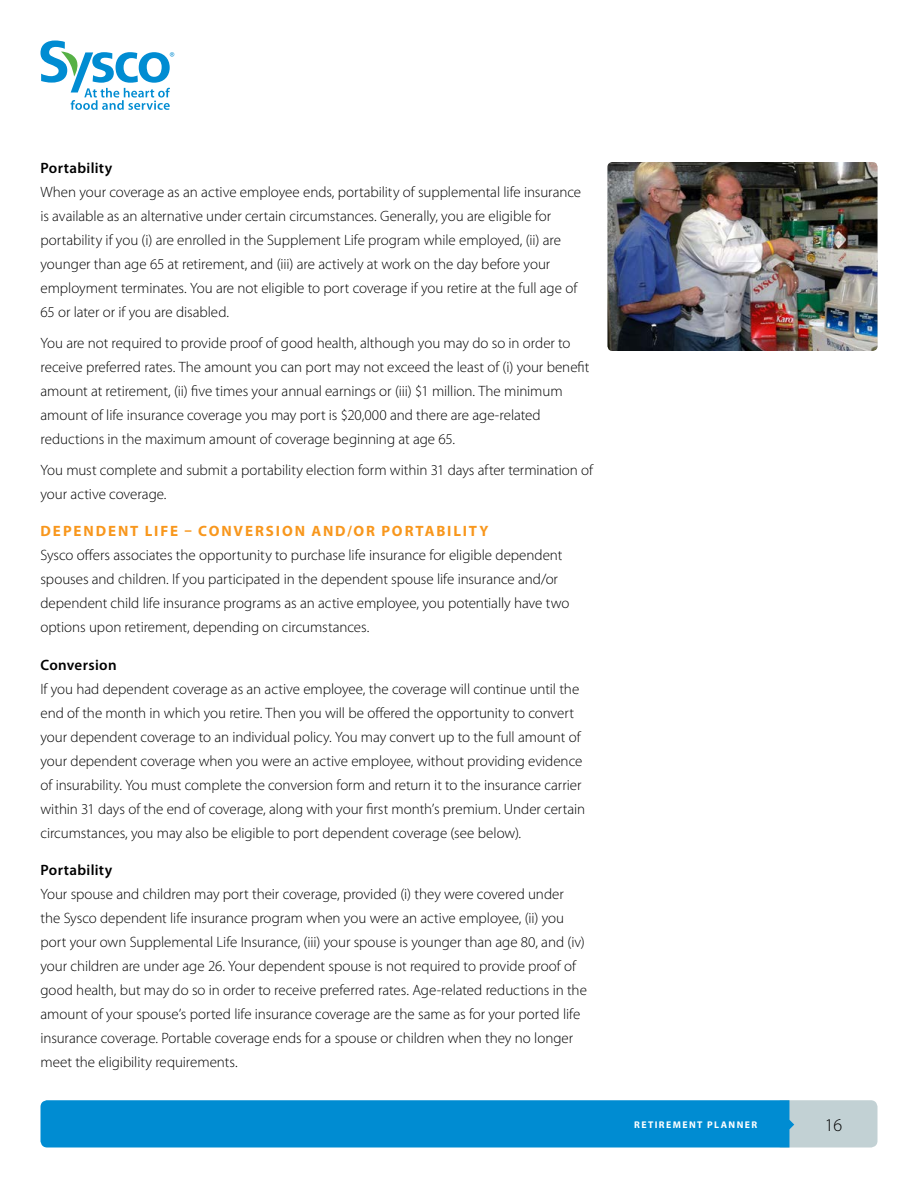
<style>
.page{position:relative;width:918px;height:1188px;background:#fff}
.page>*{position:absolute;margin:0;border:0;box-sizing:border-box;transform-origin:0 0}
.t1{font:300 18px "Myriad Pro";color:#000}
.t2{font:300 15px/24px "Myriad Pro";letter-spacing:-.005em;color:#000}
.t3{font:700 15px "Myriad Pro";letter-spacing:.125em;color:#f8971d}
.t4{font:600 15px "Myriad Pro";letter-spacing:.02em;color:#000}
.t5{font:700 9.75px "Myriad Pro";letter-spacing:.145em;color:#fff}
</style>
<div class="page">
<svg style="left:40px;top:1100px;width:838px;height:48px;background:#1895d2"></svg>
<img style="left:608px;top:162px;width:270px;height:189px">
<svg style="left:40px;top:40px;width:134px;height:70px"></svg>
<p class="t4" style="left:40px;top:159px;width:73px">Portability</p>
<p class="t2" style="left:40px;top:180px;width:542px">When your coverage as an active employee ends, portability of supplemental life insurance is available as an alternative under certain circumstances. Generally, you are eligible for portability if you (i) are enrolled in the Supplement Life program while employed, (ii) are younger than age 65 at retirement, and (iii) are actively at work on the day before your employment terminates. You are not eligible to port coverage if you retire at the full age of 65 or later or if you are disabled.</p>
<p class="t2" style="left:40px;top:331px;width:550px">You are not required to provide proof of good health, although you may do so in order to receive preferred rates. The amount you can port may not exceed the least of (i) your benefit amount at retirement, (ii) five times your annual earnings or (iii) $1 million. The minimum amount of life insurance coverage you may port is $20,000 and there are age-related reductions in the maximum amount of coverage beginning at age 65.</p>
<p class="t2" style="left:40px;top:458px;width:554px">You must complete and submit a portability election form within 31 days after termination of your active coverage.</p>
<p class="t3" style="left:41px;top:521px;width:449px">DEPENDENT LIFE – CONVERSION AND/OR PORTABILITY</p>
<p class="t2" style="left:40px;top:543px;width:531px">Sysco offers associates the opportunity to purchase life insurance for eligible dependent spouses and children. If you participated in the dependent spouse life insurance and/or dependent child life insurance programs as an active employee, you potentially have two options upon retirement, depending on circumstances.</p>
<p class="t4" style="left:40px;top:655px;width:78px">Conversion</p>
<p class="t2" style="left:40px;top:677px;width:546px">If you had dependent coverage as an active employee, the coverage will continue until the end of the month in which you retire. Then you will be offered the opportunity to convert your dependent coverage to an individual policy. You may convert up to the full amount of your dependent coverage when you were an active employee, without providing evidence of insurability. You must complete the conversion form and return it to the insurance carrier within 31 days of the end of coverage, along with your first month’s premium. Under certain circumstances, you may also be eligible to port dependent coverage (see below).</p>
<p class="t4" style="left:40px;top:861px;width:73px">Portability</p>
<p class="t2" style="left:40px;top:882px;width:548px">Your spouse and children may port their coverage, provided (i) they were covered under the Sysco dependent life insurance program when you were an active employee, (ii) you port your own Supplemental Life Insurance, (iii) your spouse is younger than age 80, and (iv) your children are under age 26. Your dependent spouse is not required to provide proof of good health, but may do so in order to receive preferred rates. Age-related reductions in the amount of your spouse’s ported life insurance coverage are the same as for your ported life insurance coverage. Portable coverage ends for a spouse or children when they no longer meet the eligibility requirements.</p>
<p class="t5" style="left:634px;top:1118px;width:125px">RETIREMENT PLANNER</p>
<p class="t1" style="left:825px;top:1114px;width:19px">16</p>
</div>
